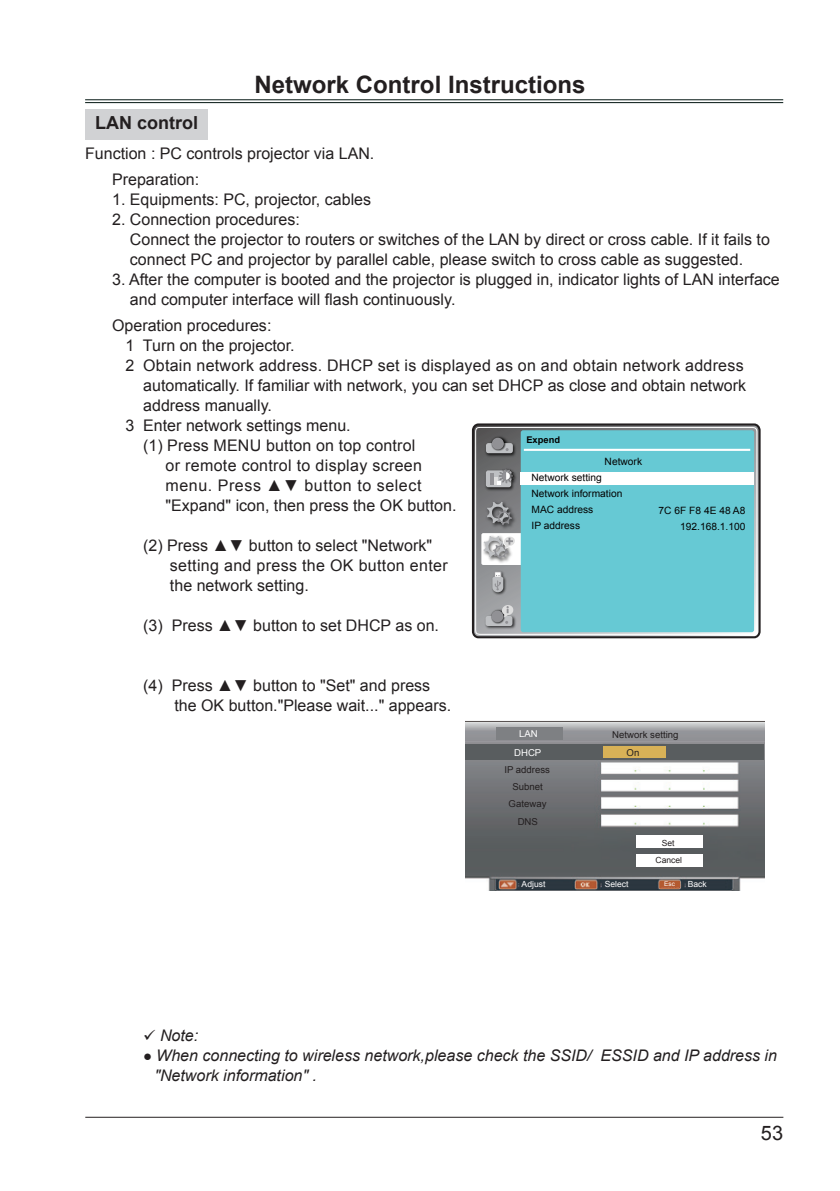
<style>
.page{position:relative;width:840px;height:1191px;background:#fff}
.page>*{position:absolute;margin:0;border:0;box-sizing:border-box;transform-origin:0 0}
.主標題{font:700 24px "Arial";color:#231f20}
.t1{font:20px "Arial";color:#231f20}
.附標題{font:700 18px "Arial";color:#231f20}
.正文{font:16px "Arial";color:#231f20}
.注意{font:italic 16px/20px "Arial";color:#231f20}
.正文-2{font:16px "Arial";letter-spacing:.02em;color:#231f20}
.正文-3{font:16px "Arial";letter-spacing:.035em;color:#231f20}
.t2{font:10px/16px "Arial";color:#030303}
.t3{font:9.4px/17.4px "Arial";color:#231f20;text-align:center}
.t4{font:9.4px "Arial";color:#fff}
.t5{font:700 9.2px "Arial";color:#030303}
.t6{font:8.4px "Arial";color:#fff}
.t7{font:8.4px/17.8px "Arial";color:#231f20;text-align:center}
.t8{font:6.4px "Arial";color:#fff}
.s1{font-size:15px}
</style>
<div class="page">
<hr style="left:85px;top:102px;width:697px;height:1px;background:#031612">
<hr style="left:85px;top:99px;width:697px;height:1px;background:#031612">
<hr style="left:85px;top:1116px;width:698px;height:1px;background:#231f20">
<div style="left:86px;top:109px;width:122px;height:30px;background:#d1d2d4"></div>
<div style="left:471px;top:423px;width:289px;height:215px;border:2px solid #231f20;border-radius:6px"></div>
<svg style="left:475px;top:427px;width:282px;height:208px;background:#9da2a4"></svg>
<div style="left:481px;top:533px;width:47px;height:32px;background:#fff;border-radius:2px"></div>
<img style="left:483px;top:434px;width:34px;height:24px">
<div style="left:485px;top:443px;width:27px;height:10px;background:#bec0c3;border-radius:3px"></div>
<img style="left:490px;top:436px;width:16px;height:15px">
<div style="left:491px;top:438px;width:12px;height:11px;background:#919195;border-radius:50%"></div>
<img style="left:483px;top:499px;width:35px;height:32px">
<svg style="left:486px;top:502px;width:25px;height:23px"></svg>
<div style="left:520px;top:430px;width:233px;height:202px;background:#66c9d4;border-radius:2px"></div>
<img style="left:483px;top:607px;width:34px;height:24px">
<div style="left:485px;top:616px;width:27px;height:10px;background:#bec0c3;border-radius:3px"></div>
<img style="left:490px;top:609px;width:11px;height:15px">
<div style="left:491px;top:610px;width:12px;height:12px;background:#919195;border-radius:50%"></div>
<svg style="left:501px;top:604px;width:12px;height:20px"></svg>
<img style="left:480px;top:533px;width:34px;height:32px">
<svg style="left:483px;top:535px;width:32px;height:24px"></svg>
<hr style="left:523px;top:449px;width:226px;height:2px;background:#fff">
<img style="left:483px;top:466px;width:35px;height:26px">
<div style="left:485px;top:470px;width:26px;height:17px;background:#bec0c3;border-radius:2px"></div>
<hr style="left:490px;top:473px;width:4px;height:11px;background:#919195">
<img style="left:498px;top:468px;width:16px;height:15px">
<svg style="left:494px;top:469px;width:19px;height:15px"></svg>
<img style="left:490px;top:569px;width:17px;height:28px">
<div style="left:494px;top:572px;width:7px;height:8px;background:#fff"></div>
<div style="left:494px;top:571px;width:7px;height:9px;border:1px solid #919195"></div>
<svg style="left:492px;top:575px;width:11px;height:17px"></svg>
<div style="left:520px;top:472px;width:233px;height:12px;background:#fff"></div>
<img style="left:465px;top:721px;width:298px;height:169px">
<div style="left:495px;top:727px;width:67px;height:13px;background:#7e8083"></div>
<div style="left:636px;top:835px;width:66px;height:13px;background:#fff"></div>
<div style="left:636px;top:854px;width:66px;height:12px;background:#fff"></div>
<div style="left:465px;top:743px;width:298px;height:16px;background:#595d5f"></div>
<div style="left:602px;top:746px;width:63px;height:11px;background:#d8b157"></div>
<div style="left:660px;top:881px;width:19px;height:5px;background:#b45a30"></div>
<p class="主標題" style="left:254px;top:69px;width:332px">Network Control Instructions</p>
<p class="附標題" style="left:95px;top:111px;width:104px">LAN control</p>
<p class="正文" style="left:85px;top:143px;width:290px">Function : PC controls projector via LAN.</p>
<p class="正文" style="left:112px;top:168px;width:89px">Preparation:</p>
<p class="正文" style="left:112px;top:188px;width:260px">1. Equipments: PC, projector, cables</p>
<p class="正文" style="left:112px;top:208px;width:189px">2. Connection procedures:</p>
<p class="正文" style="left:130px;top:228px;width:641px">Connect the projector to routers or switches of the LAN by direct or cross cable. If it fails to</p>
<p class="正文" style="left:130px;top:248px;width:614px">connect PC and projector by parallel cable, please switch to cross cable as suggested.</p>
<p class="正文" style="left:112px;top:268px;width:669px">3. After the computer is booted and the projector is plugged in, indicator lights of LAN interface</p>
<p class="正文" style="left:130px;top:288px;width:327px">and computer interface will flash continuously.</p>
<p class="正文" style="left:112px;top:315px;width:161px">Operation procedures:</p>
<p class="正文" style="left:125px;top:335px;width:170px">1 Turn on the projector.</p>
<p class="正文" style="left:125px;top:355px;width:619px">2 Obtain network address. DHCP set is displayed as on and obtain network address</p>
<p class="正文" style="left:143px;top:375px;width:604px">automatically. If familiar with network, you can set DHCP as close and obtain network</p>
<p class="正文" style="left:143px;top:395px;width:130px">address manually.</p>
<p class="正文" style="left:125px;top:415px;width:226px">3 Enter network settings menu.</p>
<p class="正文" style="left:143px;top:435px;width:273px">(1) Press MENU button on top control</p>
<p class="正文-2" style="left:165px;top:455px;width:258px">or remote control to display screen</p>
<p class="正文-3" style="left:165px;top:475px;width:257px">menu. Press ▲▼ button to select</p>
<p class="正文" style="left:165px;top:495px;width:292px">"Expand" icon, then press the OK button.</p>
<p class="正文" style="left:143px;top:535px;width:290px">(2) Press ▲▼ button to select "Network"</p>
<p class="正文-2" style="left:170px;top:555px;width:279px">setting and press the OK button enter</p>
<p class="正文" style="left:170px;top:575px;width:140px">the network setting.</p>
<p class="正文" style="left:143px;top:615px;width:297px">(3) Press ▲▼ button to set DHCP as on.</p>
<p class="t5" style="left:526px;top:434px;width:35px">Expend</p>
<p class="t2" style="left:604px;top:454px;width:39px">Network</p>
<p class="t2" style="left:531px;top:470px;width:92px">Network setting<br>Network information<br>MAC address<br>IP address</p>
<p class="t2" style="left:658px;top:502px;width:88px;text-align:right">7C 6F F8 4E 48 A8<br>192.168.1.100</p>
<p class="正文" style="left:143px;top:675px;width:288px">(4) Press ▲▼ button to "Set" and press</p>
<p class="正文" style="left:174px;top:695px;width:278px">the OK button."Please wait..." appears.</p>
<p class="t4" style="left:519px;top:727px;width:20px">LAN</p>
<p class="t3" style="left:612px;top:725px;width:68px">Network setting</p>
<p class="t4" style="left:514px;top:746px;width:29px">DHCP</p>
<p class="t3" style="left:626px;top:744px;width:14px">On</p>
<p class="t3" style="left:504px;top:760px;width:47px">IP address<br>Subnet<br>Gateway<br>DNS</p>
<p class="t7" style="left:655px;top:834px;width:28px">Set<br>Cancel</p>
<p class="t6" style="left:521px;top:878px;width:25px">Adjust</p>
<p class="t6" style="left:604px;top:878px;width:25px">Select</p>
<p class="t6" style="left:687px;top:878px;width:20px">Back</p>
<p class="t8" style="left:663px;top:879px;width:12px">Esc</p>
<p class="注意" style="left:143px;top:1026px;width:57px">✓ Note:</p>
<p class="注意" style="left:154px;top:1046px;width:624px;text-indent:-11px"><span class="s1">●</span> When connecting to wireless network,please check the SSID/ ESSID and IP address in "Network information" .</p>
<p class="t1" style="left:760px;top:1120px;width:24px">53</p>
</div>
